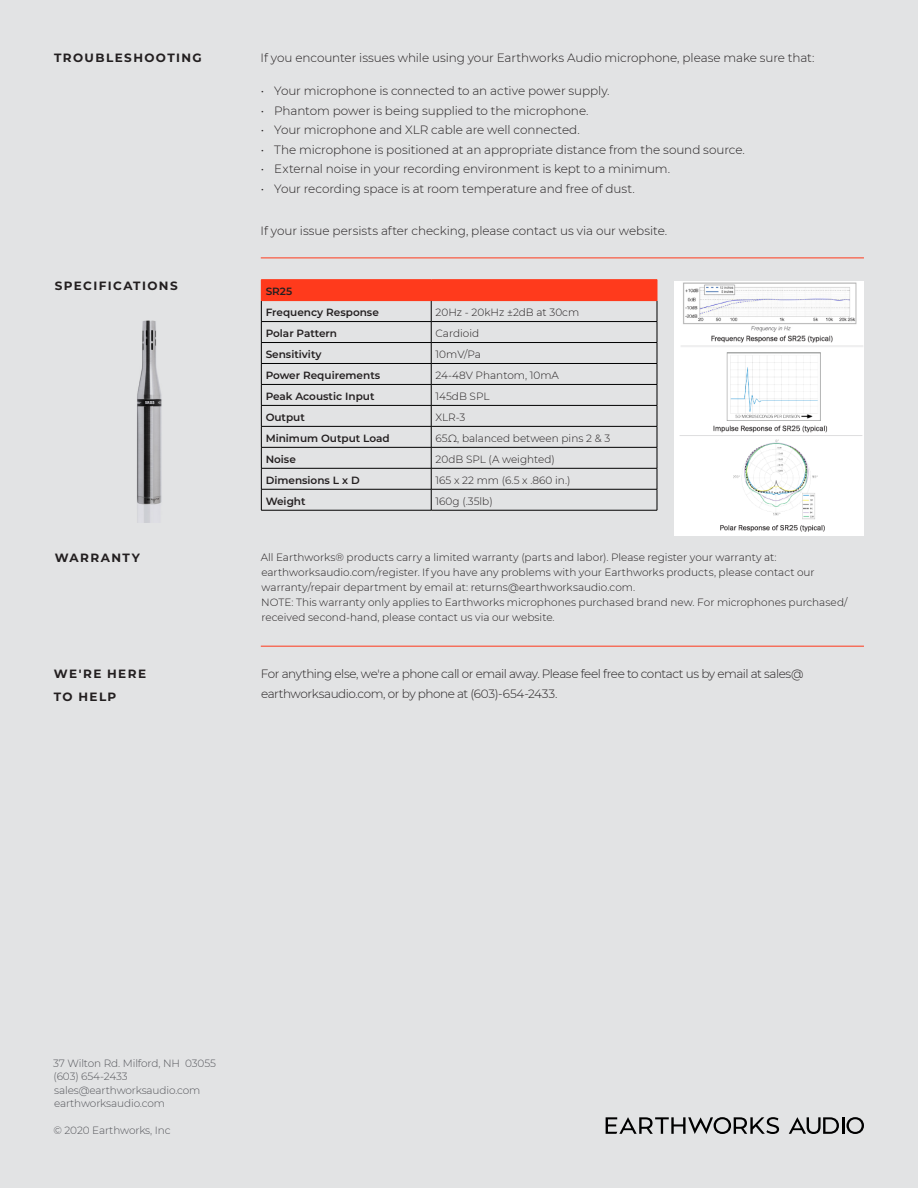
<style>
.page{position:relative;width:918px;height:1188px;background:#e2e3e4}
.page>*{position:absolute;margin:0;border:0;box-sizing:border-box;transform-origin:0 0}
.Body___8_13{font:300 12px "Montserrat";letter-spacing:-.01em;color:#231f20}
.Body___8_13-2{font:300 12px/19.5px "Montserrat";letter-spacing:-.035em;color:#231f20}
.Heading_2__11_15{font:700 12px "Montserrat";letter-spacing:.115em;color:#231f20}
.Body___8_13-3{font:300 10.5px/15px "Montserrat";color:#231f20}
.Table__Body__7_9_5{font:300 10.5px "Montserrat";color:#231f20}
.Table__Body__Bold__7{font:600 10.5px "Montserrat";color:#231f20}
.Cover__Copyright__7{font:300 10.5px/13.5px "Montserrat";letter-spacing:-.01em;color:#54555a}
.Table__Body__Bold__A{font:600 10.5px "Montserrat";color:#231f20}
</style>
<div class="page">
<hr style="left:261px;top:258px;width:603px;height:1px;background:#ff3a1c">
<div style="left:261px;top:280px;width:396px;height:21px;background:#ff3a1c"></div>
<hr style="left:261px;top:321px;width:170px;height:1px;background:#000">
<hr style="left:431px;top:321px;width:226px;height:1px;background:#000">
<hr style="left:261px;top:342px;width:170px;height:1px;background:#000">
<hr style="left:431px;top:342px;width:226px;height:1px;background:#000">
<hr style="left:261px;top:363px;width:170px;height:1px;background:#000">
<hr style="left:431px;top:363px;width:226px;height:1px;background:#000">
<hr style="left:261px;top:384px;width:170px;height:1px;background:#000">
<hr style="left:431px;top:384px;width:226px;height:1px;background:#000">
<hr style="left:261px;top:405px;width:170px;height:1px;background:#000">
<hr style="left:431px;top:405px;width:226px;height:1px;background:#000">
<hr style="left:261px;top:426px;width:170px;height:1px;background:#000">
<hr style="left:431px;top:426px;width:226px;height:1px;background:#000">
<hr style="left:261px;top:447px;width:170px;height:1px;background:#000">
<hr style="left:431px;top:447px;width:226px;height:1px;background:#000">
<hr style="left:261px;top:468px;width:170px;height:1px;background:#000">
<hr style="left:431px;top:468px;width:226px;height:1px;background:#000">
<hr style="left:261px;top:489px;width:170px;height:1px;background:#000">
<hr style="left:431px;top:489px;width:226px;height:1px;background:#000">
<svg style="left:431px;top:301px;width:1px;height:209px"></svg>
<hr style="left:261px;top:510px;width:170px;height:1px;background:#000">
<hr style="left:431px;top:510px;width:226px;height:1px;background:#000">
<hr style="left:261px;top:279px;width:170px;height:1px;background:#ff3a1c">
<svg style="left:261px;top:301px;width:1px;height:209px"></svg>
<hr style="left:431px;top:279px;width:226px;height:1px;background:#ff3a1c">
<svg style="left:657px;top:280px;width:1px;height:230px"></svg>
<img style="left:137px;top:320px;width:25px;height:202px">
<img style="left:678px;top:281px;width:186px;height:254px">
<hr style="left:261px;top:646px;width:603px;height:1px;background:#ff3a1c">
<svg style="left:789px;top:1117px;width:50px;height:17px"></svg>
<hr style="left:842px;top:1117px;width:3px;height:17px;background:#000">
<svg style="left:846px;top:1117px;width:18px;height:17px"></svg>
<svg style="left:606px;top:1117px;width:173px;height:17px"></svg>
<p class="Heading_2__11_15" style="left:54px;top:49px;width:149px">TROUBLESHOOTING</p>
<p class="Heading_2__11_15" style="left:55px;top:277px;width:124px">SPECIFICATIONS</p>
<p class="Body___8_13" style="left:261px;top:50px;width:555px">If you encounter issues while using your Earthworks Audio microphone, please make sure that:</p>
<p class="Body___8_13" style="left:261px;top:83px;width:350px">• Your microphone is connected to an active power supply.</p>
<p class="Body___8_13" style="left:261px;top:102px;width:329px">• Phantom power is being supplied to the microphone.</p>
<p class="Body___8_13" style="left:261px;top:122px;width:321px">• Your microphone and XLR cable are well connected.</p>
<p class="Body___8_13" style="left:261px;top:141px;width:486px">• The microphone is positioned at an appropriate distance from the sound source.</p>
<p class="Body___8_13" style="left:261px;top:161px;width:411px">• External noise in your recording environment is kept to a minimum.</p>
<p class="Body___8_13" style="left:261px;top:180px;width:376px">• Your recording space is at room temperature and free of dust.</p>
<p class="Body___8_13" style="left:261px;top:222px;width:408px">If your issue persists after checking, please contact us via our website.</p>
<p class="Table__Body__Bold__A" style="left:266px;top:284px;width:28px">SR25</p>
<p class="Table__Body__Bold__7" style="left:266px;top:305px;width:115px">Frequency Response</p>
<p class="Table__Body__7_9_5" style="left:436px;top:305px;width:145px">20Hz - 20kHz ±2dB at 30cm</p>
<p class="Table__Body__Bold__7" style="left:266px;top:326px;width:73px">Polar Pattern</p>
<p class="Table__Body__7_9_5" style="left:436px;top:326px;width:45px">Cardioid</p>
<p class="Table__Body__Bold__7" style="left:266px;top:347px;width:57px">Sensitivity</p>
<p class="Table__Body__7_9_5" style="left:436px;top:347px;width:47px">10mV/Pa</p>
<p class="Table__Body__Bold__7" style="left:266px;top:368px;width:116px">Power Requirements</p>
<p class="Table__Body__7_9_5" style="left:436px;top:368px;width:125px">24-48V Phantom, 10mA</p>
<p class="Table__Body__Bold__7" style="left:266px;top:389px;width:110px">Peak Acoustic Input</p>
<p class="Table__Body__7_9_5" style="left:436px;top:389px;width:56px">145dB SPL</p>
<p class="Table__Body__Bold__7" style="left:266px;top:410px;width:41px">Output</p>
<p class="Table__Body__7_9_5" style="left:436px;top:410px;width:31px">XLR-3</p>
<p class="Table__Body__Bold__7" style="left:266px;top:431px;width:126px">Minimum Output Load</p>
<p class="Table__Body__7_9_5" style="left:436px;top:431px;width:176px">65Ω, balanced between pins 2 &amp; 3</p>
<p class="Table__Body__Bold__7" style="left:266px;top:452px;width:32px">Noise</p>
<p class="Table__Body__7_9_5" style="left:436px;top:452px;width:121px">20dB SPL (A weighted)</p>
<p class="Table__Body__Bold__7" style="left:266px;top:473px;width:96px">Dimensions L x D</p>
<p class="Table__Body__7_9_5" style="left:436px;top:473px;width:136px">165 x 22 mm (6.5 x .860 in.)</p>
<p class="Table__Body__Bold__7" style="left:266px;top:494px;width:41px">Weight</p>
<p class="Table__Body__7_9_5" style="left:436px;top:494px;width:59px">160g (.35lb)</p>
<p class="Heading_2__11_15" style="left:55px;top:549px;width:87px">WARRANTY</p>
<p class="Body___8_13-3" style="left:261px;top:549px;width:555px">All Earthworks® products carry a limited warranty (parts and labor). Please register your warranty at: earthworksaudio.com/register. If you have any problems with your Earthworks products, please contact our warranty/repair department by email at: returns@earthworksaudio.com.</p>
<p class="Body___8_13-3" style="left:261px;top:594px;width:588px">NOTE: This warranty only applies to Earthworks microphones purchased brand new. For microphones purchased/ received second-hand, please contact us via our website.</p>
<p class="Heading_2__11_15" style="left:54px;top:665px;width:94px">WE'RE HERE</p>
<p class="Heading_2__11_15" style="left:54px;top:688px;width:64px">TO HELP</p>
<p class="Body___8_13-2" style="left:261px;top:664px;width:544px">For anything else, we're a phone call or email away. Please feel free to contact us by email at sales@ earthworksaudio.com, or by phone at (603)-654-2433.</p>
<p class="Cover__Copyright__7" style="left:53px;top:1056px;width:164px">37 Wilton Rd. Milford, NH 03055 (603) 654-2433</p>
<p class="Cover__Copyright__7" style="left:54px;top:1083px;width:148px">sales@earthworksaudio.com earthworksaudio.com</p>
<p class="Cover__Copyright__7" style="left:54px;top:1123px;width:119px">© 2020 Earthworks, Inc</p>
</div>
